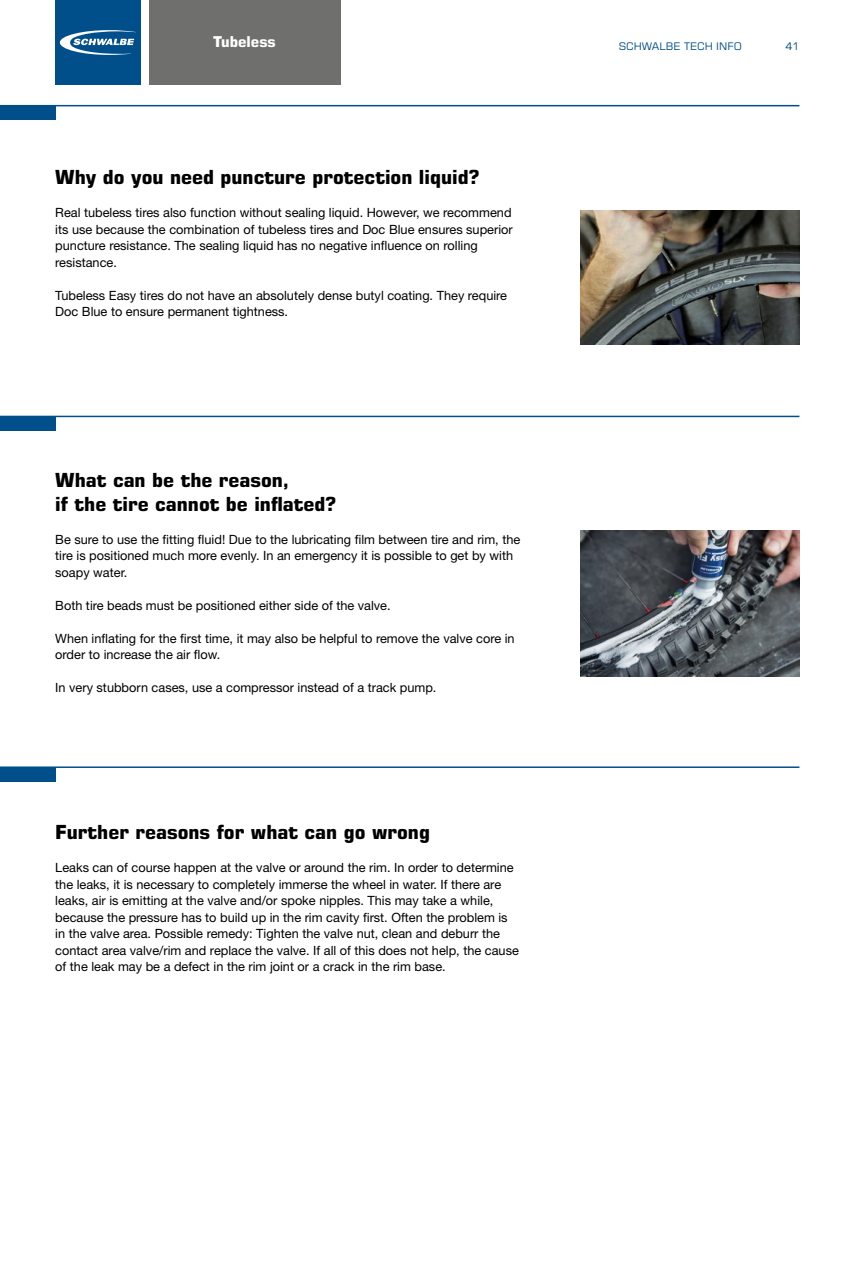
<style>
.page{position:relative;width:842px;height:1263px;background:#fff}
.page>*{position:absolute;margin:0;border:0;box-sizing:border-box;transform-origin:0 0}
.t1{font:700 19.5px/23.4px "Eurostile LT Pro";color:#000}
.t2{font:700 15px "Eurostile LT Pro";color:#fff}
.t3{font:12.75px/16.5px "Helvetica Neue LT Pro";color:#000}
.t4{font:10.5px "Eurostile LT Pro";color:#004f8b}
</style>
<div class="page">
<img style="left:580px;top:531px;width:219px;height:146px">
<img style="left:580px;top:210px;width:219px;height:134px">
<div style="left:55px;top:0;width:85px;height:85px;background:#004f8b"></div>
<svg style="left:60px;top:30px;width:76px;height:25px"></svg>
<div style="left:149px;top:0;width:191px;height:85px;background:#6f6f6e"></div>
<hr style="left:0;top:105px;width:799px;height:1px;background:#004f8b">
<div style="left:0;top:106px;width:55px;height:14px;background:#004f8b"></div>
<hr style="left:0;top:766px;width:799px;height:2px;background:#004f8b">
<div style="left:0;top:767px;width:55px;height:14px;background:#004f8b"></div>
<hr style="left:0;top:416px;width:799px;height:1px;background:#004f8b">
<div style="left:0;top:416px;width:55px;height:14px;background:#004f8b"></div>
<p class="t2" style="left:213px;top:32px;width:64px">Tubeless</p>
<h1 class="t1" style="left:55px;top:165px;width:426px">Why do you need puncture protection liquid?</h1>
<p class="t3" style="left:55px;top:204px;width:459px">Real tubeless tires also function without sealing liquid. However, we recommend its use because the combination of tubeless tires and Doc Blue ensures superior puncture resistance. The sealing liquid has no negative influence on rolling resistance.</p>
<p class="t3" style="left:55px;top:287px;width:453px">Tubeless Easy tires do not have an absolutely dense butyl coating. They require<br>Doc Blue to ensure permanent tightness.</p>
<h1 class="t1" style="left:55px;top:468px;width:283px">What can be the reason,<br>if the tire cannot be inflated?</h1>
<p class="t3" style="left:55px;top:530px;width:467px">Be sure to use the fitting fluid! Due to the lubricating film between tire and rim, the tire is positioned much more evenly. In an emergency it is possible to get by with soapy water.</p>
<p class="t3" style="left:55px;top:596px;width:337px">Both tire beads must be positioned either side of the valve.</p>
<p class="t3" style="left:55px;top:629px;width:461px">When inflating for the first time, it may also be helpful to remove the valve core in order to increase the air flow.</p>
<p class="t3" style="left:55px;top:679px;width:383px">In very stubborn cases, use a compressor instead of a track pump.</p>
<h1 class="t1" style="left:55px;top:820px;width:376px">Further reasons for what can go wrong</h1>
<p class="t3" style="left:55px;top:859px;width:465px">Leaks can of course happen at the valve or around the rim. In order to determine the leaks, it is necessary to completely immerse the wheel in water. If there are leaks, air is emitting at the valve and/or spoke nipples. This may take a while, because the pressure has to build up in the rim cavity first. Often the problem is in the valve area. Possible remedy: Tighten the valve nut, clean and deburr the contact area valve/rim and replace the valve. If all of this does not help, the cause of the leak may be a defect in the rim joint or a crack in the rim base.</p>
<p class="t4" style="left:619px;top:40px;width:125px">SCHWALBE TECH INFO</p>
<p class="t4" style="left:785px;top:40px;width:16px">41</p>
</div>
